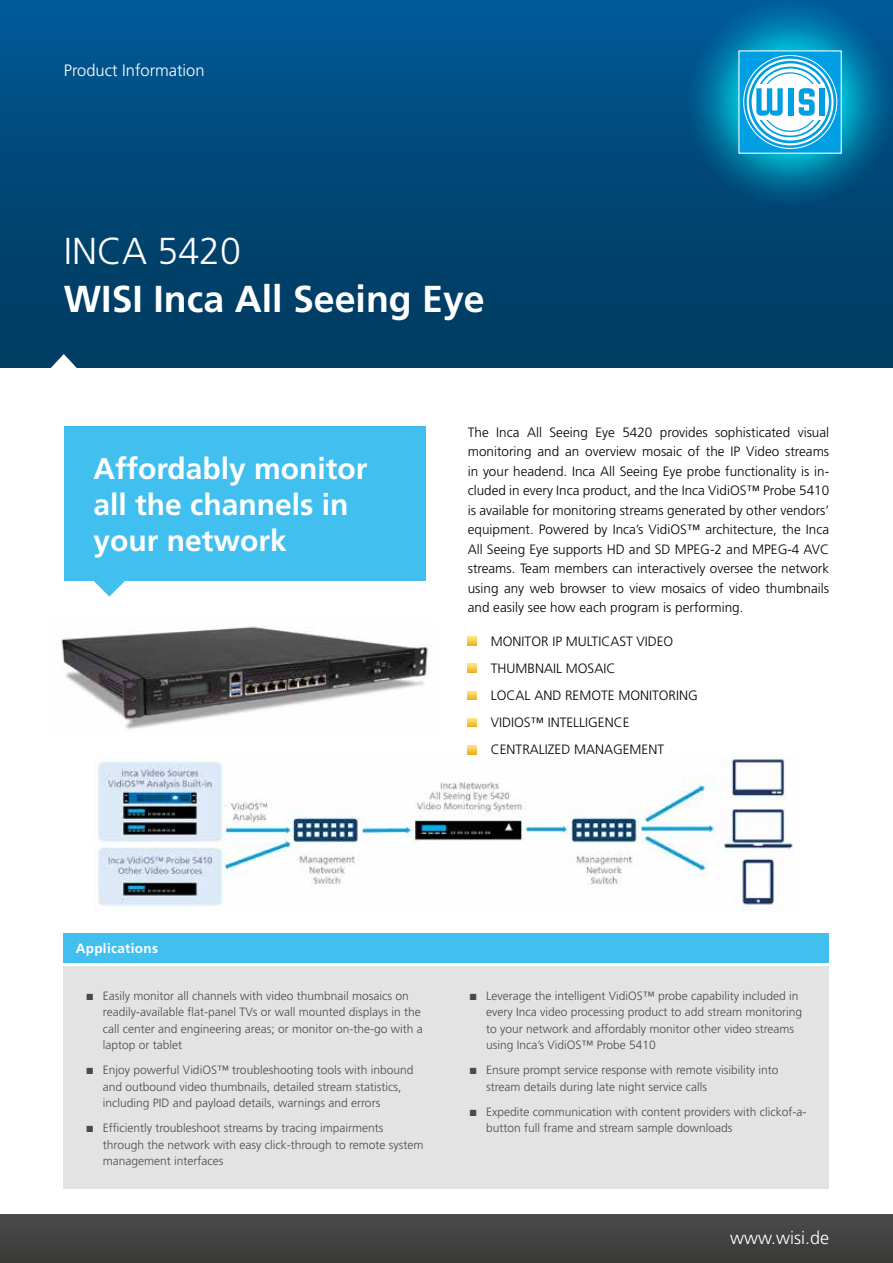
<style>
.page{position:relative;width:893px;height:1263px;background:#fff}
.page>*{position:absolute;margin:0;border:0;box-sizing:border-box;transform-origin:0 0}
.t1{font:700 37.5px "Frutiger LT Std";color:#fff}
.t2{font:300 37.5px "Frutiger LT Std";color:#fff}
.t3{font:700 30px/36px "Frutiger LT Std";color:#fff}
.t4{font:300 18px "Frutiger LT Std";color:#fff}
.t5{font:300 16.5px "Frutiger LT Std";color:#fff}
.t6{font:300 13.5px/19.5px "Frutiger LT Std";color:#000;text-align:justify}
.t7{font:700 13.5px "Frutiger LT Std";letter-spacing:.025em;color:#fff}
.t8{font:300 12px/16.5px "Frutiger LT Std";color:#4a4a49}
.s1{font-family:"Times New Roman";font-weight:400;font-size:13.5px}
</style>
<div class="page">
<img style="left:94px;top:757px;width:699px;height:154px">
<div style="left:0;top:0;width:893px;height:367px;background:linear-gradient(to bottom,#005896,#00395b)"></div>
<svg style="left:686px;top:0;width:207px;height:206px;background:#1a80ae"></svg>
<svg style="left:51px;top:354px;width:26px;height:14px"></svg>
<div style="left:0;top:1215px;width:893px;height:48px;background:#434241"></div>
<svg style="left:468px;top:637px;width:8px;height:8px"></svg>
<svg style="left:468px;top:664px;width:8px;height:9px"></svg>
<svg style="left:468px;top:691px;width:8px;height:9px"></svg>
<svg style="left:468px;top:718px;width:8px;height:9px"></svg>
<svg style="left:468px;top:745px;width:8px;height:9px"></svg>
<div style="left:64px;top:427px;width:361px;height:154px;background:#41c0f0"></div>
<svg style="left:94px;top:581px;width:31px;height:16px"></svg>
<img style="left:61px;top:626px;width:368px;height:103px">
<div style="left:64px;top:933px;width:765px;height:29px;background:#41c0f0"></div>
<div style="left:64px;top:966px;width:765px;height:222px;background:#e3e3e3"></div>
<h3 class="t5" style="left:64px;top:61px;width:142px">Product Information</h3>
<h1 class="t2" style="left:64px;top:230px;width:179px">INCA 5420</h1>
<h1 class="t1" style="left:64px;top:277px;width:423px">WISI Inca All Seeing Eye</h1>
<h2 class="t3" style="left:94px;top:451px;width:275px">Affordably monitor all the channels in your network</h2>
<p class="t6" style="left:468px;top:423px;width:363px">The Inca All Seeing Eye 5420 provides sophisticated visual monitoring and an overview mosaic of the IP Video streams in your headend. Inca All Seeing Eye probe functionality is in&shy;cluded in every Inca product, and the Inca VidiOS™ Probe 5410 is available for monitoring streams generated by other vendors’ equipment. Powered by Inca’s VidiOS™ architecture, the Inca All Seeing Eye supports HD and SD MPEG-2 and MPEG-4 AVC streams. Team members can interactively oversee the network using any web browser to view mosaics of video thumbnails and easily see how each program is performing.</p>
<p class="t6" style="left:491px;top:628px;width:209px;line-height:27px;text-align:left">MONITOR IP MULTICAST VIDEO<br>THUMBNAIL MOSAIC<br>LOCAL AND REMOTE MONITORING<br>VIDIOS™ INTELLIGENCE<br>CENTRALIZED MANAGEMENT</p>
<p class="t7" style="left:76px;top:940px;width:84px">Applications</p>
<p class="t8" style="left:103px;top:987px;width:321px;text-indent:-17px"><span class="s1">■</span> Easily monitor all channels with video thumbnail mosaics on readily-available flat-panel TVs or wall mounted displays in the call center and engineering areas; or monitor on-the-go with a laptop or tablet</p>
<p class="t8" style="left:103px;top:1062px;width:312px;text-indent:-17px"><span class="s1">■</span> Enjoy powerful VidiOS™ troubleshooting tools with inbound and outbound video thumbnails, detailed stream statistics, including PID and payload details, warnings and errors</p>
<p class="t8" style="left:103px;top:1120px;width:322px;text-indent:-17px"><span class="s1">■</span> Efficiently troubleshoot streams by tracing impairments through the network with easy click-through to remote system management interfaces</p>
<p class="t8" style="left:486px;top:987px;width:318px;text-indent:-17px"><span class="s1">■</span> Leverage the intelligent VidiOS™ probe capability included in every Inca video processing product to add stream monitoring to your network and affordably monitor other video streams using Inca’s VidiOS™ Probe 5410</p>
<p class="t8" style="left:486px;top:1062px;width:294px;text-indent:-17px"><span class="s1">■</span> Ensure prompt service response with remote visibility into stream details during late night service calls</p>
<p class="t8" style="left:486px;top:1104px;width:322px;text-indent:-17px"><span class="s1">■</span> Expedite communication with content providers with clickof-a&shy;button full frame and stream sample downloads</p>
<h3 class="t4" style="left:730px;top:1227px;width:101px">www.wisi.de</h3>
</div>
